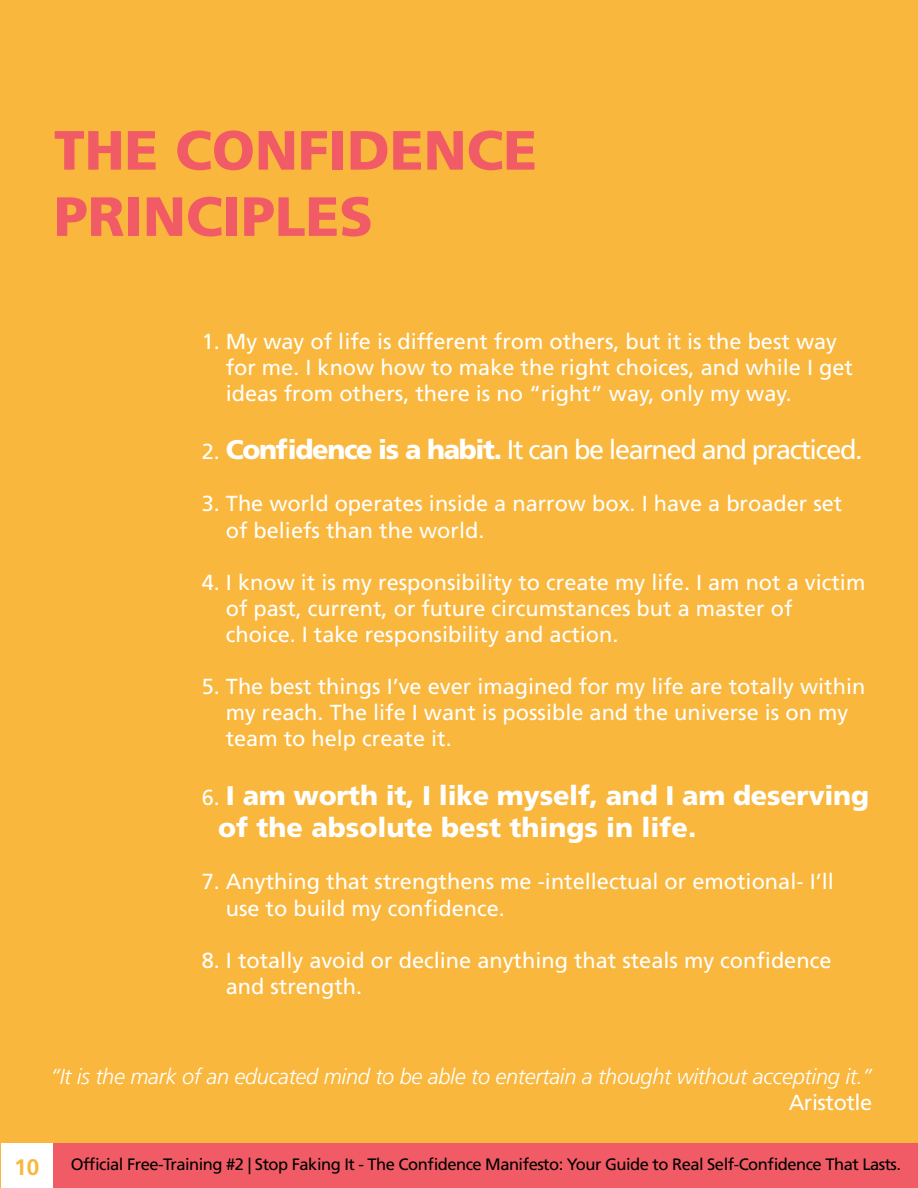
<style>
.page{position:relative;width:918px;height:1188px;background:#fff}
.page>*{position:absolute;margin:0;border:0;box-sizing:border-box;transform-origin:0 0}
.t1{font:900 55.2px/66.3px "Frutiger LT Std";color:#f15b65}
.t2{font:900 27px/32.4px "Frutiger LT Std";letter-spacing:-.01em;color:#fff}
.t3{font:27px "Frutiger LT Std";letter-spacing:-.05em;color:#fff}
.t4{font:700 22.5px "Frutiger LT Std";color:#f9b73d}
.t5{font:21.75px/26.1px "Frutiger LT Std";color:#fff}
.t6{font:italic 300 21.75px "Frutiger LT Std";letter-spacing:-.015em;color:#fff}
.t7{font:21.75px "Frutiger LT Std";letter-spacing:-.02em;color:#fff}
.t8{font:16.5px "Frutiger LT Std";letter-spacing:-.03em;color:#000}
.s1{font-size:21.75px}
.s2{font-weight:900}
.s3{font-weight:400;font-size:21.75px}
</style>
<div class="page">
<div style="left:0;top:1143px;width:918px;height:45px;background:#f15b65"></div>
<div style="left:0;top:0;width:918px;height:1143px;background:#f9b73d"></div>
<div style="left:1px;top:1143px;width:51px;height:45px;background:#fff"></div>
<h1 class="t1" style="left:54px;top:117px;width:485px">THE CONFIDENCE<br>PRINCIPLES</h1>
<p class="t5" style="left:226px;top:328px;width:629px;text-indent:-24px">1. My way of life is different from others, but it is the best way for me. I know how to make the right choices, and while I get ideas from others, there is no “right” way, only my way.</p>
<p class="t3" style="left:202px;top:434px;width:662px"><span class="s1">2.</span> <span class="s2">Confidence is a habit.</span> It can be learned and practiced.</p>
<p class="t5" style="left:226px;top:491px;width:618px;text-indent:-24px">3. The world operates inside a narrow box. I have a broader set of beliefs than the world.</p>
<p class="t5" style="left:226px;top:569px;width:641px;text-indent:-24px">4. I know it is my responsibility to create my life. I am not a victim of past, current, or future circumstances but a master of choice. I take responsibility and action.</p>
<p class="t5" style="left:226px;top:674px;width:641px;text-indent:-24px">5. The best things I’ve ever imagined for my life are totally within my reach. The life I want is possible and the universe is on my team to help create it.</p>
<p class="t2" style="left:218px;top:779px;width:652px;text-indent:-17px"><span class="s3">6.</span> I am worth it, I like myself, and I am deserving of the absolute best things in life.</p>
<p class="t5" style="left:226px;top:869px;width:610px;text-indent:-24px">7. Anything that strengthens me -intellectual or emotional- I’ll use to build my confidence.</p>
<p class="t5" style="left:226px;top:947px;width:607px;text-indent:-24px">8. I totally avoid or decline anything that steals my confidence and strength.</p>
<p class="t6" style="left:50px;top:1064px;width:823px">“It is the mark of an educated mind to be able to entertain a thought without accepting it.”</p>
<p class="t7" style="left:789px;top:1090px;width:85px">Aristotle</p>
<p class="t4" style="left:14px;top:1154px;width:27px">10</p>
<p class="t8" style="left:71px;top:1155px;width:832px">Official Free-Training #2 | Stop Faking It - The Confidence Manifesto: Your Guide to Real Self-Confidence That Lasts.</p>
</div>
